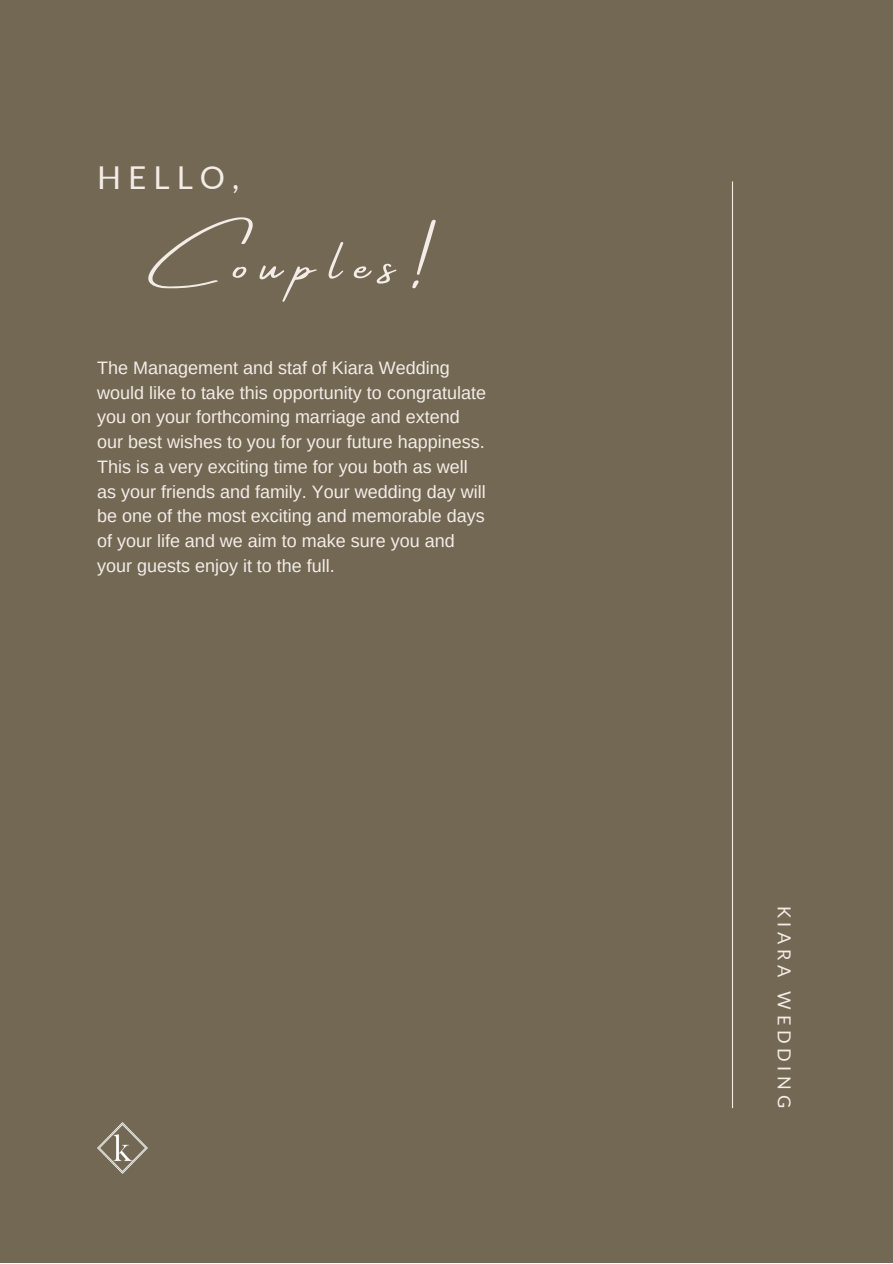
<style>
.page{position:relative;width:893px;height:1264px;background:#fff}
.page>*{position:absolute;margin:0;border:0;box-sizing:border-box;transform-origin:0 0}
.t1{font:52.5px "Amsterdam Four";letter-spacing:.26em;color:#f4ede7}
.t2{font:31.5px "Lato";letter-spacing:.225em;color:#f4ede7}
.t3{font:18px/24.8px "Arimo";color:#f4ede7}
.t4{font:18px "Lato";letter-spacing:.26em;color:#f4ede7}
</style>
<div class="page">
<div style="left:0;top:0;width:892px;height:1262px;background:#726854"></div>
<hr style="left:731px;top:181px;width:2px;height:927px;background:#f4ede7">
<img style="left:97px;top:1122px;width:51px;height:51px">
<h2 class="t2" style="left:97px;top:158px;width:144px">HELLO,</h2>
<h1 class="t1" style="left:147px;top:235px;width:274px">Couples!</h1>
<p class="t3" style="left:97px;top:355px;width:390px">The Management and staf of Kiara Wedding would like to take this opportunity to congratulate you on your forthcoming marriage and extend our best wishes to you for your future happiness.<br>This is a very exciting time for you both as well as your friends and family. Your wedding day will be one of the most exciting and memorable days of your life and we aim to make sure you and your guests enjoy it to the full.</p>
<p class="t4" style="left:795px;top:905px;width:203px;rotate:90deg">KIARA WEDDING</p>
</div>
